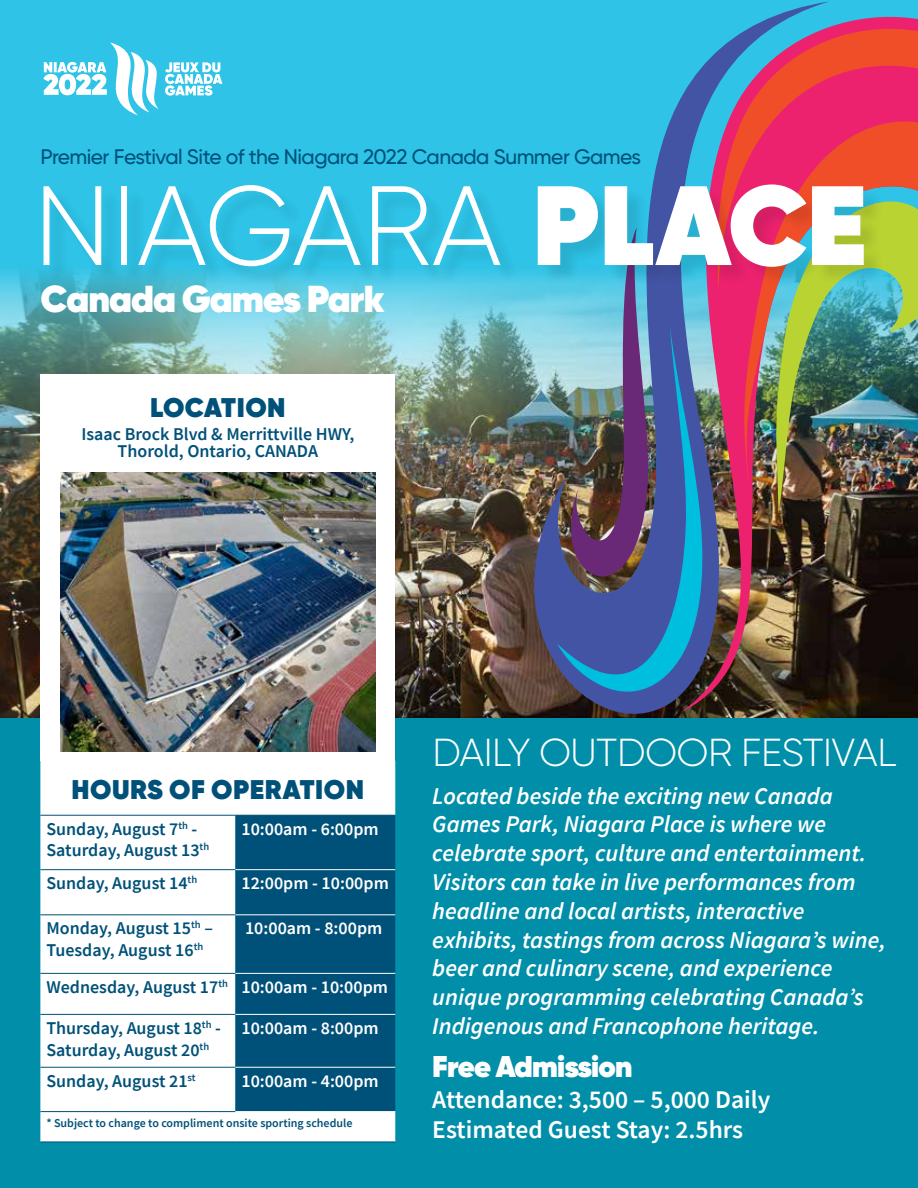
<style>
.page{position:relative;width:918px;height:1188px;background:#fff}
.page>*{position:absolute;margin:0;border:0;box-sizing:border-box;transform-origin:0 0}
.t1{font:300 112.5px "Gilroy";color:#fff}
.t2{font:300 39px "Gilroy";letter-spacing:-.015em;color:#fff}
.t3{font:800 37.5px "Gilroy";letter-spacing:-.025em;color:#fff}
.t4{font:800 30px "Gilroy";letter-spacing:-.025em;color:#fff}
.t5{font:800 27px "Gilroy";letter-spacing:.02em;color:#005179}
.t6{font:600 25.5px/30.6px "Source Sans Pro";color:#fff}
.t7{font:italic 600 24px/28.8px "Source Sans Pro";color:#fff}
.t8{font:500 21px "Gilroy";letter-spacing:-.025em;color:#005179}
.t9{font:600 18px/21.6px "Source Sans Pro";color:#005179}
.t10{font:600 18px "Source Sans Pro";color:#fff}
.t11{font:600 12px "Source Sans Pro";color:#005179}
.s1{font-weight:800}
.s2{color:#fff}
</style>
<div class="page">
<div style="left:0;top:0;width:918px;height:699px;background:#2ec3e7"></div>
<div style="left:0;top:699px;width:918px;height:489px;background:#008ea8"></div>
<div style="left:40px;top:761px;width:355px;height:381px;background:#fff"></div>
<div style="left:235px;top:816px;width:160px;height:295px;background:#005179"></div>
<hr style="left:40px;top:869px;width:195px;height:1px;background:#005179">
<hr style="left:40px;top:914px;width:195px;height:1px;background:#004f77">
<hr style="left:40px;top:973px;width:195px;height:1px;background:#005179">
<hr style="left:40px;top:1014px;width:195px;height:1px;background:#005179">
<hr style="left:40px;top:1067px;width:195px;height:1px;background:#005179">
<hr style="left:40px;top:1111px;width:195px;height:1px;background:#005179">
<hr style="left:40px;top:1142px;width:195px;height:1px;background:#005179">
<hr style="left:235px;top:1142px;width:160px;height:1px;background:#005179">
<hr style="left:40px;top:815px;width:195px;height:1px;background:#005179">
<hr style="left:235px;top:815px;width:160px;height:1px;background:#005179">
<hr style="left:235px;top:869px;width:160px;height:1px;background:#fff">
<hr style="left:235px;top:914px;width:160px;height:1px;background:#fff">
<hr style="left:235px;top:973px;width:160px;height:1px;background:#fff">
<hr style="left:235px;top:1014px;width:160px;height:1px;background:#fff">
<hr style="left:235px;top:1067px;width:160px;height:1px;background:#fff">
<hr style="left:235px;top:1111px;width:160px;height:1px;background:#fff">
<img style="left:0;top:271px;width:918px;height:446px">
<svg style="left:830px;top:16px;width:88px;height:697px;background:#251c14"></svg>
<svg style="left:830px;top:17px;width:88px;height:159px;background:#eb3b4c"></svg>
<img style="left:529px;top:1px;width:301px;height:717px">
<img style="left:774px;top:176px;width:144px;height:338px">
<img style="left:523px;top:287px;width:157px;height:393px">
<img style="left:557px;top:325px;width:166px;height:393px">
<div style="left:40px;top:374px;width:355px;height:387px;background:#fff"></div>
<svg style="left:43px;top:42px;width:179px;height:73px"></svg>
<img style="left:60px;top:473px;width:315px;height:279px">
<div style="left:46px;top:187px;width:839px;height:100px;background:#000;opacity:.1"></div>
<p class="t8" style="left:40px;top:144px;width:602px">Premier Festival Site of the Niagara 2022 Canada Summer Games</p>
<h1 class="t1" style="left:34px;top:157px;width:835px">NIAGARA <span class="s1">PLACE</span></h1>
<h3 class="t3" style="left:40px;top:275px;width:346px">Canada Games Park</h3>
<p class="t5" style="left:150px;top:390px;width:137px">LOCATION</p>
<p class="t9" style="left:81px;top:426px;width:274px;line-height:16.5px;text-align:center">Isaac Brock Blvd &amp; Merrittville HWY,<br>Thorold, Ontario, CANADA</p>
<p class="t5" style="left:71px;top:772px;width:294px">HOURS OF OPERATION</p>
<p class="t9" style="left:46px;top:818px;width:164px">Sunday, August 7<sup>th</sup> -<br>Saturday, August 13<sup>th</sup></p>
<p class="t10" style="left:241px;top:817px;width:139px">10:00am - 6:00pm</p>
<p class="t9" style="left:46px;top:872px;width:152px">Sunday, August 14<sup>th</sup></p>
<p class="t10" style="left:241px;top:871px;width:149px">12:00pm - 10:00pm</p>
<p class="t9" style="left:46px;top:917px;width:168px">Monday, August 15<sup>th</sup> –<br>Tuesday, August 16<sup>th</sup></p>
<p class="t10" style="left:245px;top:917px;width:139px">10:00am - 8:00pm</p>
<p class="t9" style="left:46px;top:976px;width:343px">Wednesday, August 17<sup>th</sup> <span class="s2">10:00am - 10:00pm</span></p>
<p class="t9" style="left:46px;top:1017px;width:176px">Thursday, August 18<sup>th</sup> -<br>Saturday, August 20<sup>th</sup></p>
<p class="t10" style="left:241px;top:1016px;width:139px">10:00am - 8:00pm</p>
<p class="t9" style="left:46px;top:1070px;width:151px">Sunday, August 21<sup>st</sup></p>
<p class="t10" style="left:241px;top:1069px;width:139px">10:00am - 4:00pm</p>
<p class="t11" style="left:46px;top:1115px;width:308px">* Subject to change to compliment onsite sporting schedule</p>
<h2 class="t2" style="left:433px;top:728px;width:466px">DAILY OUTDOOR FESTIVAL</h2>
<p class="t7" style="left:432px;top:781px;width:455px">Located beside the exciting new Canada Games Park, Niagara Place is where we celebrate sport, culture and entertainment.<br>Visitors can take in live performances from headline and local artists, interactive exhibits, tastings from across Niagara’s wine, beer and culinary scene, and experience unique programming celebrating Canada’s Indigenous and Francophone heritage.</p>
<p class="t4" style="left:432px;top:1047px;width:202px">Free Admission</p>
<p class="t6" style="left:432px;top:1084px;width:340px">Attendance: 3,500 – 5,000 Daily<br>Estimated Guest Stay: 2.5hrs</p>
</div>
